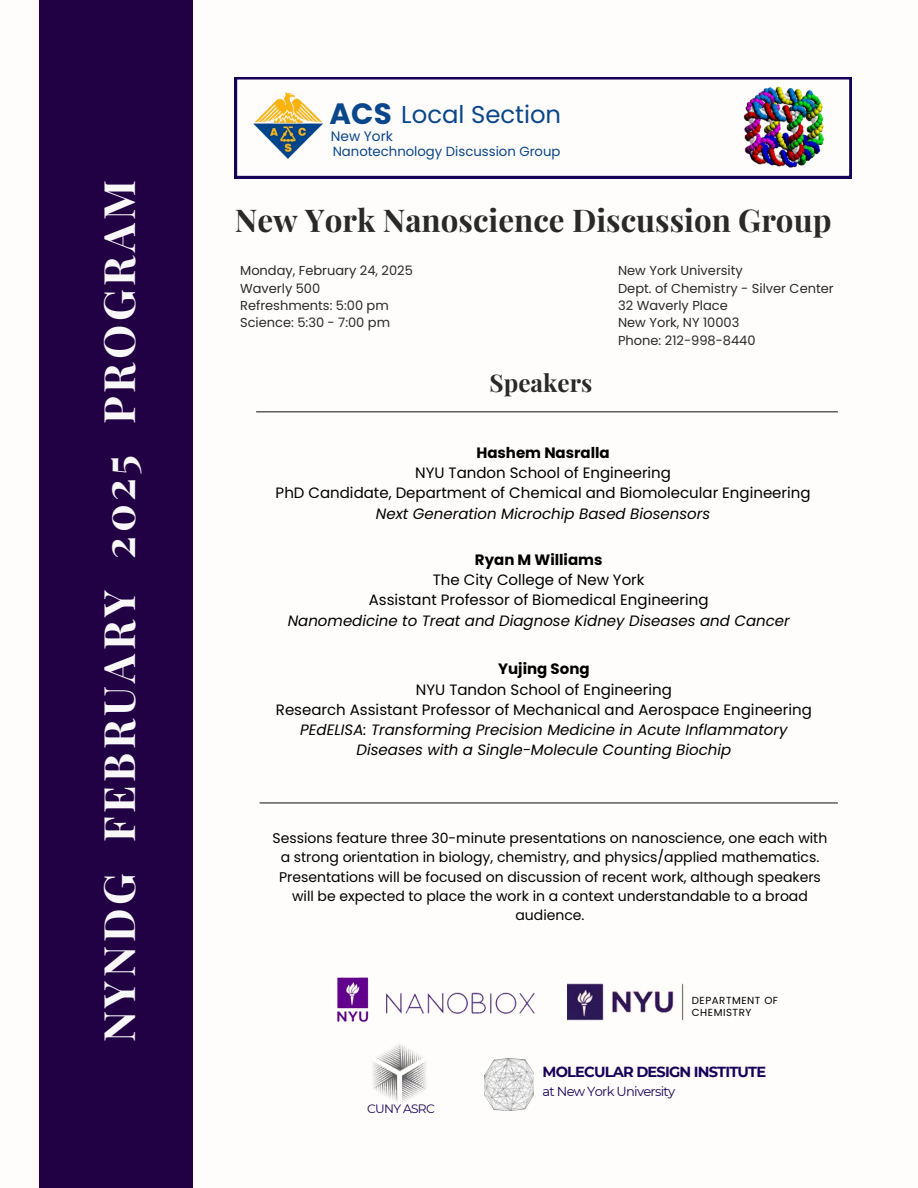
<style>
.page{position:relative;width:918px;height:1188px;background:#fffdfb}
.page>*{position:absolute;margin:0;border:0;box-sizing:border-box;transform-origin:0 0}
.t1{font:700 43.2px "Playfair Display";letter-spacing:.085em;color:#f8f8f8}
.t2{font:700 31.35px "Playfair Display";color:#292929}
.t3{font:700 29.4px "Poppins";color:#09468a}
.t4{font:24.3px "Poppins";color:#09468a}
.t5{font:700 24.3px "Playfair Display";color:#292929}
.t6{font:15px "Poppins";color:#000}
.t7{font:italic 15px/20.2px "Poppins";color:#000;text-align:center}
.t8{font:700 15px "Poppins";color:#000}
.t9{font:700 14.55px "Montserrat";letter-spacing:-.055em;color:#160259}
.t10{font:13.95px/19.2px "Poppins";color:#000;text-align:center}
.t11{font:13.8px "Poppins";color:#09468a}
.t12{font:13.2px "Poppins";color:#09468a}
.t13{font:13.05px "Poppins";color:#292929}
.t14{font:13.05px "Montserrat";letter-spacing:-.055em;color:#160259}
.t15{font:12.15px "Montserrat";letter-spacing:-.055em;color:#160259}
.t16{font:10.2px "Poppins";letter-spacing:.05em;color:#000}
</style>
<div class="page">
<div style="left:39px;top:0;width:153px;height:1188px;background:#204"></div>
<img style="left:484px;top:1059px;width:50px;height:51px">
<img style="left:337px;top:977px;width:198px;height:46px">
<svg style="left:235px;top:77px;width:616px;height:101px"></svg>
<img style="left:251px;top:91px;width:75px;height:69px">
<img style="left:372px;top:1044px;width:55px;height:58px">
<img style="left:568px;top:983px;width:116px;height:38px">
<img style="left:743px;top:86px;width:86px;height:84px">
<hr style="left:256px;top:411px;width:582px;height:1px;background:#292929">
<hr style="left:260px;top:802px;width:578px;height:1px;background:#292929">
<p class="t1" style="left:89px;top:1042px;width:864px;rotate:-90deg">NYNDG FEBRUARY 2025 PROGRAM</p>
<p class="t3" style="left:330px;top:93px;width:64px">ACS</p>
<h5 class="t11" style="left:331px;top:127px;width:64px">New York</h5>
<p class="t4" style="left:401px;top:98px;width:161px">Local Section</p>
<h2 class="t12" style="left:333px;top:142px;width:229px">Nanotechnology Discussion Group</h2>
<p class="t2" style="left:235px;top:198px;width:598px">New York Nanoscience Discussion Group</p>
<p class="t13" style="left:240px;top:262px;width:174px">Monday, February 24, 2025</p>
<p class="t13" style="left:240px;top:279px;width:82px">Waverly 500</p>
<p class="t13" style="left:240px;top:296px;width:150px">Refreshments: 5:00 pm</p>
<p class="t13" style="left:240px;top:314px;width:151px">Science: 5:30 - 7:00 pm</p>
<p class="t13" style="left:618px;top:262px;width:126px">New York University</p>
<p class="t13" style="left:618px;top:279px;width:217px">Dept. of Chemistry - Silver Center</p>
<p class="t13" style="left:618px;top:296px;width:111px">32 Waverly Place</p>
<p class="t13" style="left:618px;top:314px;width:123px">New York, NY 10003</p>
<p class="t13" style="left:618px;top:331px;width:139px">Phone: 212-998-8440</p>
<p class="t5" style="left:490px;top:366px;width:104px">Speakers</p>
<p class="t8" style="left:476px;top:442px;width:135px">Hashem Nasralla</p>
<p class="t6" style="left:415px;top:462px;width:257px">NYU Tandon School of Engineering</p>
<p class="t6" style="left:276px;top:483px;width:536px">PhD Candidate, Department of Chemical and Biomolecular Engineering</p>
<p class="t7" style="left:376px;top:503px;width:336px">Next Generation Microchip Based Biosensors</p>
<p class="t8" style="left:475px;top:549px;width:129px">Ryan M Williams</p>
<p class="t6" style="left:433px;top:569px;width:213px">The City College of New York</p>
<h4 class="t6" style="left:369px;top:590px;width:341px">Assistant Professor of Biomedical Engineering</h4>
<p class="t7" style="left:288px;top:610px;width:504px">Nanomedicine to Treat and Diagnose Kidney Diseases and Cancer</p>
<p class="t8" style="left:498px;top:659px;width:93px">Yujing Song</p>
<p class="t6" style="left:416px;top:679px;width:257px">NYU Tandon School of Engineering</p>
<p class="t6" style="left:276px;top:699px;width:537px">Research Assistant Professor of Mechanical and Aerospace Engineering</p>
<p class="t7" style="left:300px;top:720px;width:489px">PEdELISA: Transforming Precision Medicine in Acute Inflammatory<br>Diseases with a Single-Molecule Counting Biochip</p>
<p class="t10" style="left:273px;top:829px;width:556px">Sessions feature three 30-minute presentations on nanoscience, one each with a strong orientation in biology, chemistry, and physics/applied mathematics.<br>Presentations will be focused on discussion of recent work, although speakers will be expected to place the work in a context understandable to a broad audience.</p>
<h3 class="t16" style="left:692px;top:993px;width:88px">DEPARTMENT OF</h3>
<p class="t16" style="left:692px;top:1005px;width:61px">CHEMISTRY</p>
<p class="t15" style="left:367px;top:1101px;width:69px">CUNY ASRC</p>
<h1 class="t9" style="left:543px;top:1063px;width:225px">MOLECULAR DESIGN INSTITUTE</h1>
<p class="t14" style="left:543px;top:1084px;width:134px">at New York University</p>
</div>
